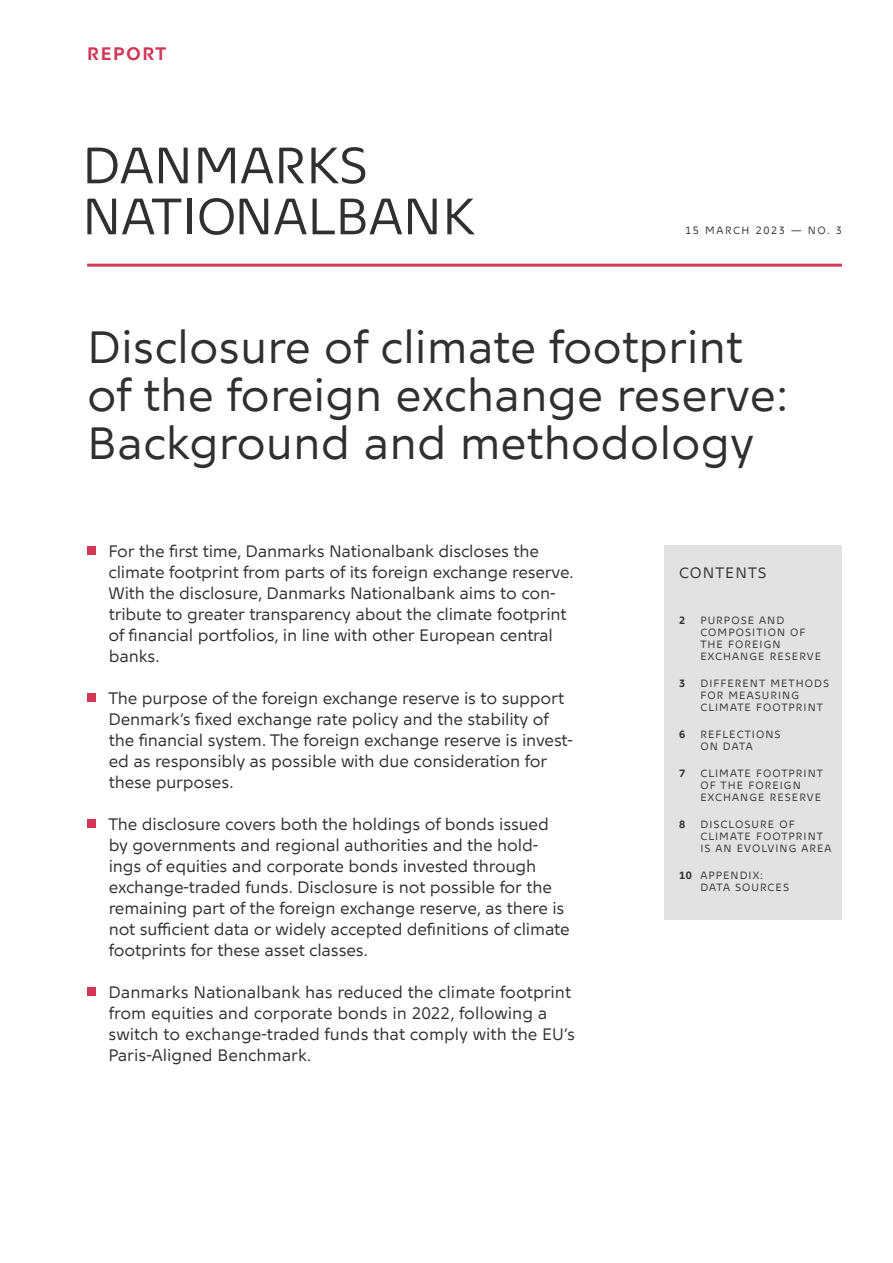
<style>
.page{position:relative;width:893px;height:1263px;background:#fff}
.page>*{position:absolute;margin:0;border:0;box-sizing:border-box;transform-origin:0 0}
.t1{font:51px/51px "Nationalbank";color:#303030}
.H1_overskrift_32_34{font:45px/48px "Nationalbank";color:#303030}
.t2{font:700 18px "Nationalbank";letter-spacing:.1em;color:#d23757}
.Ikon-_og_bullit_brød{font:16.5px/21px "Nationalbank";letter-spacing:-.01em;color:#303030}
.Indhold_VERSAL_10_pk{font:15px "Nationalbank";letter-spacing:.07em;color:#303030}
.Indhold_brød_VERSAL{font:10.5px/12px "Nationalbank";letter-spacing:.1em;color:#303030}
.Date{font:10.5px "Nationalbank";letter-spacing:.15em;color:#303030}
.Indhold_brød_VERSAL-2{font:700 10.5px "Nationalbank";color:#303030}
.s1{font-weight:700}
</style>
<div class="page">
<hr style="left:87px;top:264px;width:755px;height:3px;background:#d23757">
<div style="left:664px;top:546px;width:178px;height:374px;background:#e2e2e2"></div>
<div style="left:87px;top:546px;width:9px;height:9px;background:#d23757"></div>
<div style="left:87px;top:693px;width:9px;height:9px;background:#d23757"></div>
<div style="left:87px;top:819px;width:9px;height:9px;background:#d23757"></div>
<div style="left:87px;top:987px;width:9px;height:9px;background:#d23757"></div>
<p class="t2" style="left:87px;top:43px;width:81px">REPORT</p>
<h1 class="t1" style="left:82px;top:139px;width:394px">DANMARKS<br>NATIONALBANK</h1>
<p class="Date" style="left:685px;top:224px;width:158px">15 MARCH 2023 — NO. 3</p>
<p class="H1_overskrift_32_34" style="left:87px;top:323px;width:703px">Disclosure of climate footprint of the foreign exchange reserve:<br>Background and methodology</p>
<p class="Ikon-_og_bullit_brød" style="left:108px;top:540px;width:467px">For the first time, Danmarks Nationalbank discloses the climate footprint from parts of its foreign exchange reserve.<br>With the disclosure, Danmarks Nationalbank aims to con&shy;tribute to greater transparency about the climate footprint of financial portfolios, in line with other European central banks.</p>
<p class="Ikon-_og_bullit_brød" style="left:108px;top:687px;width:466px">The purpose of the foreign exchange reserve is to support Denmark’s fixed exchange rate policy and the stability of the financial system. The foreign exchange reserve is invest&shy;ed as responsibly as possible with due consideration for these purposes.</p>
<p class="Ikon-_og_bullit_brød" style="left:108px;top:813px;width:463px">The disclosure covers both the holdings of bonds issued by governments and regional authorities and the hold&shy;ings of equities and corporate bonds invested through exchange-traded funds. Disclosure is not possible for the remaining part of the foreign exchange reserve, as there is not sufficient data or widely accepted definitions of climate footprints for these asset classes.</p>
<p class="Ikon-_og_bullit_brød" style="left:108px;top:981px;width:468px">Danmarks Nationalbank has reduced the climate footprint from equities and corporate bonds in 2022, following a switch to exchange-traded funds that comply with the EU’s Paris-Aligned Benchmark.</p>
<p class="Indhold_VERSAL_10_pk" style="left:679px;top:564px;width:89px">CONTENTS</p>
<p class="Indhold_brød_VERSAL-2" style="left:679px;top:614px;width:8px">2</p>
<p class="Indhold_brød_VERSAL" style="left:700px;top:614px;width:122px">PURPOSE AND<br>COMPOSITION OF<br>THE FOREIGN<br>EXCHANGE RESERVE</p>
<p class="Indhold_brød_VERSAL-2" style="left:679px;top:677px;width:8px">3</p>
<p class="Indhold_brød_VERSAL" style="left:700px;top:677px;width:130px">DIFFERENT METHODS<br>FOR MEASURING<br>CLIMATE FOOTPRINT</p>
<p class="Indhold_brød_VERSAL-2" style="left:679px;top:728px;width:8px">6</p>
<p class="Indhold_brød_VERSAL" style="left:700px;top:728px;width:82px">REFLECTIONS<br>ON DATA</p>
<p class="Indhold_brød_VERSAL-2" style="left:679px;top:767px;width:8px">7</p>
<p class="Indhold_brød_VERSAL" style="left:700px;top:767px;width:124px">CLIMATE FOOTPRINT<br>OF THE FOREIGN<br>EXCHANGE RESERVE</p>
<p class="Indhold_brød_VERSAL-2" style="left:679px;top:817px;width:8px">8</p>
<p class="Indhold_brød_VERSAL" style="left:700px;top:818px;width:133px">DISCLOSURE OF<br>CLIMATE FOOTPRINT<br>IS AN EVOLVING AREA</p>
<p class="Indhold_brød_VERSAL" style="left:700px;top:869px;width:90px;text-indent:-21px"><span class="s1">10</span> APPENDIX:<br>DATA SOURCES</p>
</div>
